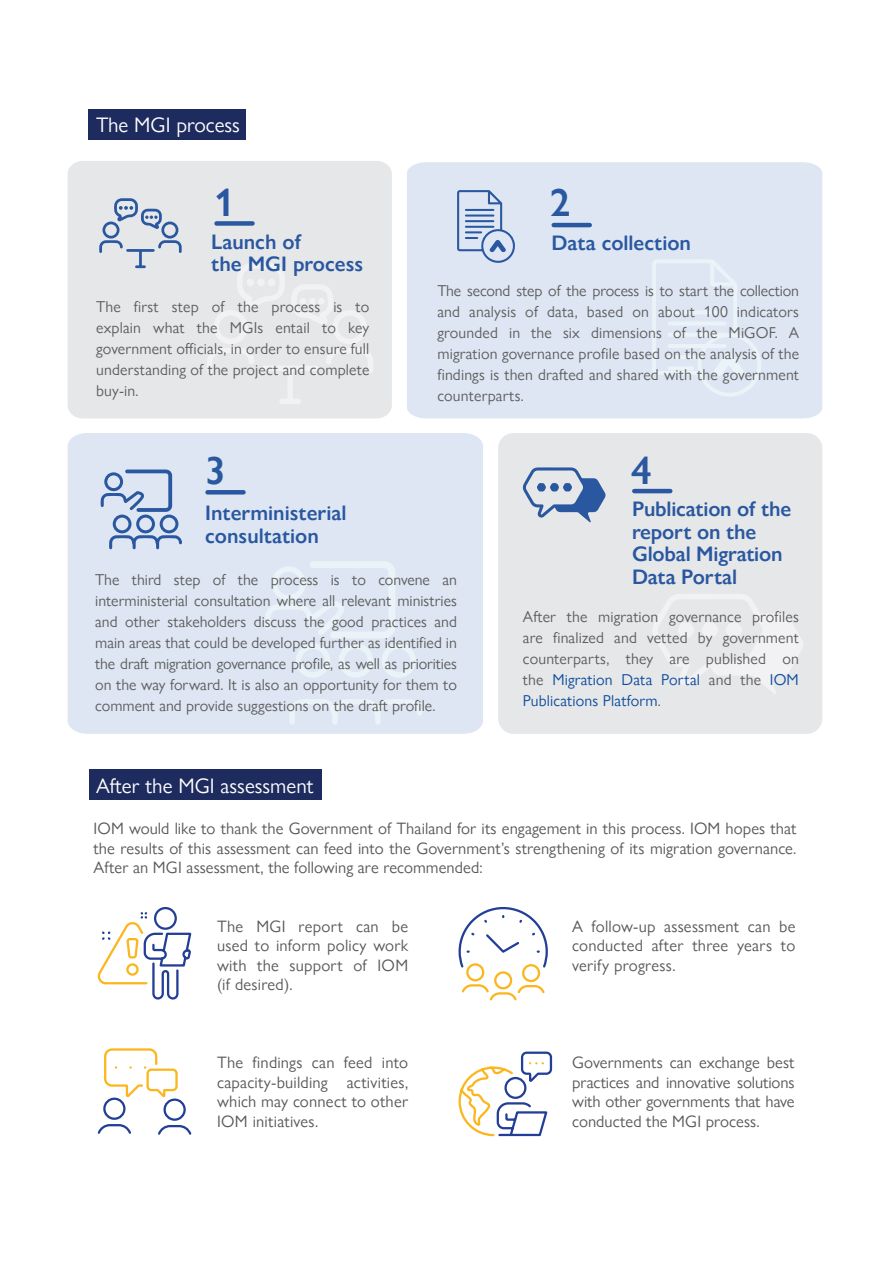
<style>
.page{position:relative;width:893px;height:1263px;background:#fff}
.page>*{position:absolute;margin:0;border:0;box-sizing:border-box;transform-origin:0 0}
.t1{font:600 39px "Gill Sans Nova";color:#2957a0}
.t2{font:600 21px/22.5px "Gill Sans Nova";color:#2957a0}
.t3{font:21px "Gill Sans Nova";color:#fff}
.t4{font:16.5px/19.5px "Gill Sans Nova";letter-spacing:.01em;color:#57585a;text-align:justify}
.t5{font:15.75px/21px "Gill Sans Nova";letter-spacing:.01em;color:#5d5d5d;text-align:justify}
.s1{color:#0d4c9b}
</style>
<div class="page">
<div style="left:407px;top:162px;width:415px;height:256px;background:#dee6f3"></div>
<svg style="left:652px;top:259px;width:111px;height:140px;background:#e0e9f4"></svg>
<svg style="left:457px;top:190px;width:59px;height:74px;background:#b5c6e0"></svg>
<div style="left:68px;top:161px;width:324px;height:257px;background:#e6e7e9"></div>
<div style="left:498px;top:433px;width:324px;height:301px;background:#e6e7e9;border-radius:15px"></div>
<svg style="left:207px;top:263px;width:166px;height:141px;background:#e7e8ea"></svg>
<div style="left:268px;top:279px;width:7px;height:7px;background:#f2f2f4;border-radius:50%"></div>
<div style="left:257px;top:279px;width:8px;height:7px;background:#f2f2f4;border-radius:50%"></div>
<div style="left:246px;top:279px;width:8px;height:7px;background:#f2f2f4;border-radius:50%"></div>
<div style="left:309px;top:298px;width:7px;height:7px;background:#f2f2f4;border-radius:50%"></div>
<div style="left:300px;top:298px;width:7px;height:7px;background:#f2f2f4;border-radius:50%"></div>
<div style="left:318px;top:298px;width:7px;height:7px;background:#f2f2f4;border-radius:50%"></div>
<svg style="left:99px;top:198px;width:83px;height:70px;background:#c5cedc"></svg>
<div style="left:68px;top:433px;width:415px;height:301px;background:#dee6f3"></div>
<svg style="left:289px;top:699px;width:133px;height:26px;background:#e1e9f4"></svg>
<svg style="left:265px;top:561px;width:151px;height:117px;background:#e0e9f4"></svg>
<svg style="left:101px;top:469px;width:81px;height:80px;background:#b2c3de"></svg>
<svg style="left:653px;top:594px;width:150px;height:100px"></svg>
<div style="left:89px;top:110px;width:157px;height:30px;background:#1e2b5e"></div>
<div style="left:89px;top:770px;width:232px;height:30px;background:#1e2b5e"></div>
<hr style="left:634px;top:489px;width:36px;height:4px;background:#2957a0">
<hr style="left:554px;top:223px;width:36px;height:4px;background:#2957a0">
<div style="left:217px;top:221px;width:36px;height:5px;background:#2957a0"></div>
<hr style="left:208px;top:490px;width:36px;height:4px;background:#2957a0">
<svg style="left:522px;top:467px;width:84px;height:55px"></svg>
<svg style="left:97px;top:907px;width:95px;height:93px"></svg>
<svg style="left:97px;top:1048px;width:95px;height:87px"></svg>
<svg style="left:458px;top:907px;width:90px;height:94px"></svg>
<svg style="left:458px;top:1051px;width:95px;height:86px"></svg>
<h2 class="t3" style="left:96px;top:112px;width:145px">The MGI process</h2>
<h1 class="t1" style="left:214px;top:178px;width:22px">1</h1>
<h2 class="t2" style="left:211px;top:230px;width:153px">Launch of<br>the MGI process</h2>
<p class="t5" style="left:96px;top:296px;width:275px">The first step of the process is to explain what the MGIs entail to key government officials, in order to ensure full understanding of the project and complete buy-in.</p>
<h1 class="t1" style="left:205px;top:447px;width:22px">3</h1>
<h1 class="t1" style="left:550px;top:179px;width:22px">2</h1>
<h2 class="t2" style="left:551px;top:232px;width:141px">Data collection</h2>
<p class="t5" style="left:437px;top:280px;width:363px">The second step of the process is to start the collection and analysis of data, based on about 100 indicators grounded in the six dimensions of the MiGOF. A migration governance profile based on the analysis of the findings is then drafted and shared with the government counterparts.</p>
<h1 class="t1" style="left:631px;top:447px;width:22px">4</h1>
<h2 class="t2" style="left:205px;top:502px;width:143px">Interministerial consultation</h2>
<p class="t5" style="left:95px;top:569px;width:363px">The third step of the process is to convene an interministerial consultation where all relevant ministries and other stakeholders discuss the good practices and main areas that could be developed further as identified in the draft migration governance profile, as well as priorities on the way forward. It is also an opportunity for them to comment and provide suggestions on the draft profile.</p>
<h2 class="t3" style="left:96px;top:772px;width:219px">After the MGI assessment</h2>
<h2 class="t2" style="left:632px;top:498px;width:161px">Publication of the report on the<br>Global Migration<br>Data Portal</h2>
<p class="t5" style="left:523px;top:606px;width:278px">After the migration governance profiles are finalized and vetted by government counterparts, they are published on the <span class="s1">Migration Data Portal</span> and the <span class="s1">IOM Publications Platform</span>.</p>
<p class="t4" style="left:94px;top:818px;width:704px">IOM would like to thank the Government of Thailand for its engagement in this process. IOM hopes that the results of this assessment can feed into the Government’s strengthening of its migration governance.<br>After an MGI assessment, the following are recommended:</p>
<p class="t4" style="left:217px;top:916px;width:193px">The MGI report can be used to inform policy work with the support of IOM (if desired).</p>
<p class="t4" style="left:217px;top:1052px;width:193px">The findings can feed into capacity-building activities, which may connect to other IOM initiatives.</p>
<p class="t4" style="left:572px;top:916px;width:225px">A follow-up assessment can be conducted after three years to verify progress.</p>
<p class="t4" style="left:572px;top:1053px;width:224px">Governments can exchange best practices and innovative solutions with other governments that have conducted the MGI process.</p>
</div>
